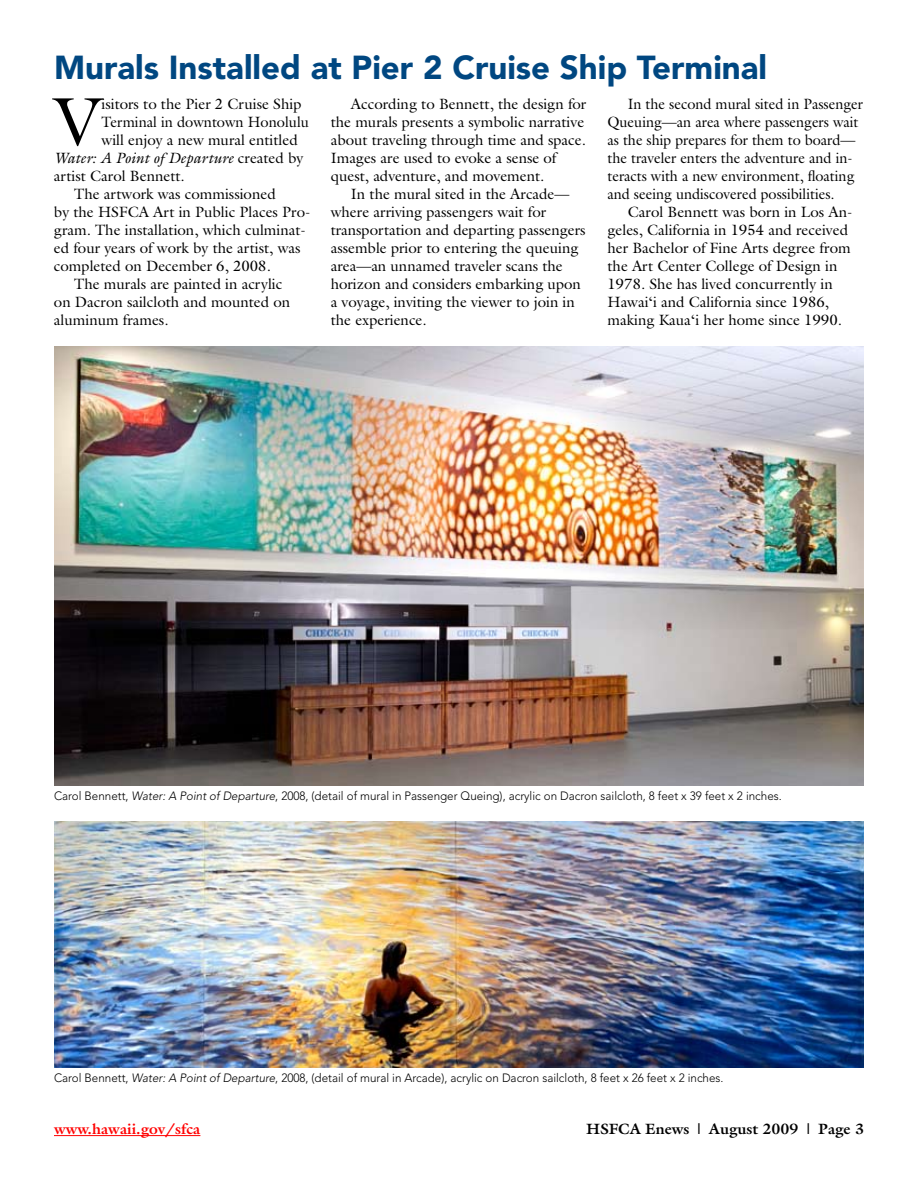
<style>
.page{position:relative;width:918px;height:1188px;background:#fff}
.page>*{position:absolute;margin:0;border:0;box-sizing:border-box;transform-origin:0 0}
.t1{font:67.95px "Galliard";color:#000}
.t2{font:900 33px "Avenir";color:#004781}
.t3{font:15px/18px "Galliard";color:#000}
.t4{font:15px/18px "Galliard";color:#000;scale:.96 1}
.t5{font:italic 15px "Galliard";color:#000}
.t6{font:700 15px "Galliard";color:#000}
.t7{font:700 15px "Galliard";color:#f00}
.t8{font:300 12px "Avenir";color:#000}
.s1{font-style:normal}
.s2{font-style:italic}
</style>
<div class="page">
<hr style="left:54px;top:1135px;width:146px;height:1px;background:#f00">
<img style="left:54px;top:821px;width:810px;height:246px">
<img style="left:54px;top:346px;width:810px;height:439px">
<h2 class="t2" style="left:54px;top:48px;width:715px">Murals Installed at Pier 2 Cruise Ship Terminal</h2>
<h1 class="t1" style="left:54px;top:78px;width:49px">V</h1>
<p class="t3" style="left:102px;top:94px;width:201px">isitors to the Pier 2 Cruise Ship</p>
<p class="t3" style="left:102px;top:112px;width:209px">Terminal in downtown Honolulu</p>
<p class="t3" style="left:102px;top:130px;width:198px">will enjoy a new mural entitled</p>
<p class="t5" style="left:54px;top:148px;width:251px">Water: A Point of Departure <span class="s1">created by</span></p>
<p class="t3" style="left:54px;top:166px;width:132px">artist Carol Bennett.</p>
<p class="t3" style="left:74px;top:184px;width:203px">The artwork was commissioned</p>
<p class="t3" style="left:54px;top:202px;width:258px">by the HSFCA Art in Public Places Pro-</p>
<p class="t3" style="left:54px;top:220px;width:254px">gram. The installation, which culminat-</p>
<p class="t3" style="left:54px;top:238px;width:248px">ed four years of work by the artist, was</p>
<p class="t3" style="left:54px;top:256px;width:218px">completed on December 6, 2008.</p>
<p class="t3" style="left:74px;top:274px;width:210px">The murals are painted in acrylic</p>
<p class="t3" style="left:54px;top:292px;width:238px">on Dacron sailcloth and mounted on</p>
<p class="t3" style="left:54px;top:310px;width:116px">aluminum frames.</p>
<p class="t3" style="left:331px;top:94px;width:257px;text-indent:20px">According to Bennett, the design for the murals presents a symbolic narrative about traveling through time and space.<br>Images are used to evoke a sense of quest, adventure, and movement.</p>
<p class="t3" style="left:331px;top:184px;width:256px;text-indent:20px">In the mural sited in the Arcade— where arriving passengers wait for transportation and departing passengers assemble prior to entering the queuing area—an unnamed traveler scans the horizon and considers embarking upon a voyage, inviting the viewer to join in the experience.</p>
<p class="t4" style="left:607px;top:94px;width:268px;text-indent:20px">In the second mural sited in Passenger Queuing—an area where passengers wait as the ship prepares for them to board— the traveler enters the adventure and in&shy;teracts with a new environment, floating and seeing undiscovered possibilities.</p>
<p class="t3" style="left:608px;top:202px;width:247px;text-indent:20px">Carol Bennett was born in Los An&shy;geles, California in 1954 and received her Bachelor of Fine Arts degree from the Art Center College of Design in 1978. She has lived concurrently in Hawai‘i and California since 1986, making Kaua‘i her home since 1990.</p>
<p class="t8" style="left:54px;top:788px;width:729px">Carol Bennett, <span class="s2">Water: A Point of Departure</span>, 2008, (detail of mural in Passenger Queing), acrylic on Dacron sailcloth, 8 feet x 39 feet x 2 inches.</p>
<p class="t8" style="left:54px;top:1070px;width:671px">Carol Bennett, <span class="s2">Water: A Point of Departure</span>, 2008, (detail of mural in Arcade), acrylic on Dacron sailcloth, 8 feet x 26 feet x 2 inches.</p>
<p class="t7" style="left:54px;top:1119px;width:148px">www.hawaii.gov/sfca</p>
<p class="t6" style="left:586px;top:1119px;width:279px">HSFCA Enews | August 2009 | Page 3</p>
</div>
